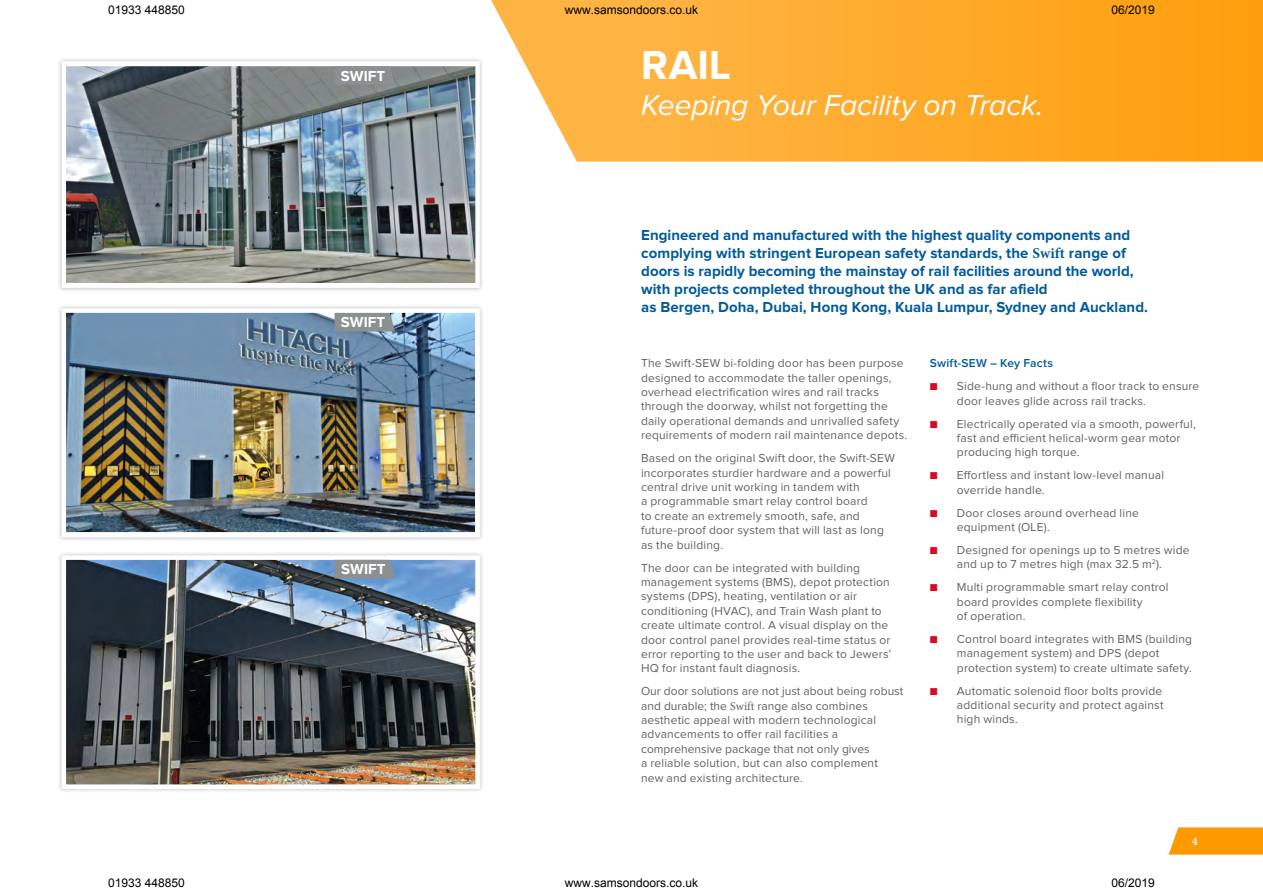
<style>
.page{position:relative;width:1263px;height:893px;background:#fff}
.page>*{position:absolute;margin:0;border:0;box-sizing:border-box;transform-origin:0 0}
.t1{font:700 42px "Proxima Nova";color:#fff}
.t2{font:italic 30px "Proxima Nova";letter-spacing:-.005em;color:#fff}
.t3{font:700 15px/18px "Proxima Nova";letter-spacing:.005em;color:#005a9b}
.t4{font:700 15px "Proxima Nova";color:#fff}
.t5{font:12px/14.4px "Proxima Nova";letter-spacing:.015em;color:#606262}
.t6{font:12px "Arial";color:#000}
.t7{font:600 12px "Proxima Nova";letter-spacing:.015em;color:#005a9b}
.t8{font:700 12px "Minion Pro";color:#fff}
.s1{font-family:"Minion Pro"}
.s2{color:#d70926}
</style>
<div class="page">
<svg style="left:1169px;top:827px;width:94px;height:28px;background:#fea013"></svg>
<div style="left:57px;top:551px;width:427px;height:242px;background:#eee"></div>
<img style="left:67px;top:560px;width:408px;height:224px">
<div style="left:62px;top:555px;width:418px;height:234px;border:4px solid #fff"></div>
<div style="left:57px;top:57px;width:428px;height:235px;background:#000;opacity:.25"></div>
<img style="left:68px;top:67px;width:406px;height:215px">
<div style="left:62px;top:61px;width:418px;height:227px;border:5px solid #fff"></div>
<div style="left:57px;top:304px;width:427px;height:238px;background:#000;opacity:.25"></div>
<img style="left:67px;top:313px;width:407px;height:218px">
<div style="left:62px;top:308px;width:418px;height:229px;border:4px solid #fff"></div>
<svg style="left:491px;top:0;width:772px;height:162px;background:#feaf38"></svg>
<svg style="left:335px;top:66px;width:60px;height:19px"></svg>
<svg style="left:335px;top:313px;width:60px;height:18px"></svg>
<svg style="left:334px;top:560px;width:61px;height:18px"></svg>
<p class="t6" style="left:108px;top:2px;width:78px">01933 448850</p>
<p class="t6" style="left:565px;top:2px;width:135px">www.samsondoors.co.uk</p>
<p class="t6" style="left:1111px;top:2px;width:45px">06/2019</p>
<p class="t4" style="left:341px;top:69px;width:46px">SWIFT</p>
<p class="t4" style="left:341px;top:315px;width:46px">SWIFT</p>
<p class="t4" style="left:341px;top:563px;width:46px">SWIFT</p>
<h1 class="t1" style="left:641px;top:46px;width:91px">RAIL</h1>
<h2 class="t2" style="left:641px;top:91px;width:403px">Keeping Your Facility on Track.</h2>
<p class="t3" style="left:641px;top:227px;width:508px">Engineered and manufactured with the highest quality components and complying with stringent European safety standards, the <span class="s1">Swift</span> range of doors is rapidly becoming the mainstay of rail facilities around the world, with projects completed throughout the UK and as far afield<br>as Bergen, Doha, Dubai, Hong Kong, Kuala Lumpur, Sydney and Auckland.</p>
<p class="t5" style="left:641px;top:357px;width:268px">The Swift-SEW bi-folding door has been purpose designed to accommodate the taller openings, overhead electrification wires and rail tracks through the doorway, whilst not forgetting the daily operational demands and unrivalled safety requirements of modern rail maintenance depots.</p>
<p class="t5" style="left:641px;top:451px;width:255px">Based on the original Swift door, the Swift-SEW incorporates sturdier hardware and a powerful central drive unit working in tandem with<br>a programmable smart relay control board<br>to create an extremely smooth, safe, and future-proof door system that will last as long as the building.</p>
<p class="t5" style="left:641px;top:561px;width:252px">The door can be integrated with building management systems (BMS), depot protection systems (DPS), heating, ventilation or air conditioning (HVAC), and Train Wash plant to create ultimate control. A visual display on the door control panel provides real-time status or error reporting to the user and back to Jewers’ HQ for instant fault diagnosis.</p>
<p class="t5" style="left:641px;top:684px;width:264px">Our door solutions are not just about being robust and durable; the <span class="s1">Swift</span> range also combines aesthetic appeal with modern technological advancements to offer rail facilities a comprehensive package that not only gives<br>a reliable solution, but can also complement new and existing architecture.</p>
<p class="t7" style="left:930px;top:358px;width:125px">Swift-SEW – Key Facts</p>
<p class="t5" style="left:957px;top:379px;width:244px;text-indent:-27px"><span class="s2">■</span> Side-hung and without a floor track to ensure door leaves glide across rail tracks.</p>
<p class="t5" style="left:957px;top:417px;width:240px;text-indent:-27px"><span class="s2">■</span> Electrically operated via a smooth, powerful, fast and efficient helical-worm gear motor producing high torque.</p>
<p class="t5" style="left:957px;top:469px;width:209px;text-indent:-27px"><span class="s2">■</span> Effortless and instant low-level manual override handle.</p>
<p class="t5" style="left:957px;top:506px;width:184px;text-indent:-27px"><span class="s2">■</span> Door closes around overhead line equipment (OLE).</p>
<p class="t5" style="left:930px;top:543px;width:261px;text-align:center"><span class="s2">■</span> Designed for openings up to 5 metres wide and up to 7 metres high (max 32.5 m<sup>2</sup>).</p>
<p class="t5" style="left:957px;top:580px;width:213px;text-indent:-27px"><span class="s2">■</span> Multi programmable smart relay control board provides complete flexibility<br>of operation.</p>
<p class="t5" style="left:957px;top:632px;width:237px;text-indent:-27px"><span class="s2">■</span> Control board integrates with BMS (building management system) and DPS (depot protection system) to create ultimate safety.</p>
<p class="t5" style="left:957px;top:684px;width:208px;text-align:justify;text-indent:-27px"><span class="s2">■</span> Automatic solenoid floor bolts provide additional security and protect against high winds.</p>
<p class="t8" style="left:1192px;top:832px;width:7px">4</p>
<p class="t6" style="left:108px;top:875px;width:78px">01933 448850</p>
<p class="t6" style="left:565px;top:875px;width:135px">www.samsondoors.co.uk</p>
<p class="t6" style="left:1111px;top:875px;width:45px">06/2019</p>
</div>
